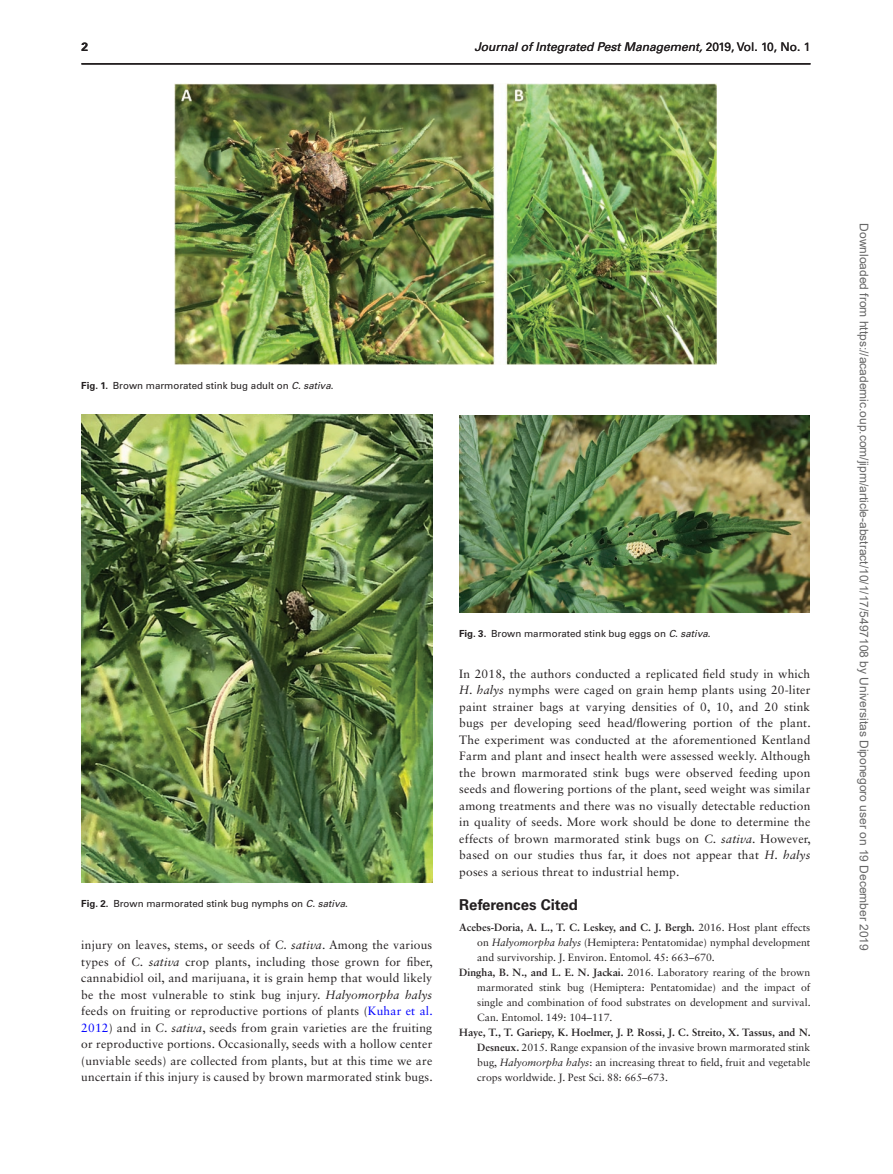
<style>
.page{position:relative;width:893px;height:1174px;background:#fff}
.page>*{position:absolute;margin:0;border:0;box-sizing:border-box;transform-origin:0 0}
.t1{font:700 15px "Univers LT Std";color:#231f20}
.t2{font:12px/16.5px "Sabon LT Std";letter-spacing:.015em;color:#231f20;text-align:justify}
.t3{font:12px "Arial";color:#666}
.t4{font:italic 12px "Univers LT Std";color:#231f20}
.t5{font:700 12px "Univers LT Std";color:#231f20}
.t6{font:10.5px/15px "Sabon LT Std";color:#231f20;text-align:justify}
.t7{font:700 10.5px "Sabon LT Std";color:#231f20}
.t8{font:9.75px "Univers LT Std";color:#231f20}
.s1{font-style:normal}
.s2{font-weight:700}
.s3{font-style:italic}
.s4{color:#00f}
.s5{font-weight:400}
</style>
<div class="page">
<img style="left:81px;top:414px;width:351px;height:468px">
<img style="left:459px;top:415px;width:351px;height:197px">
<img style="left:175px;top:83px;width:542px;height:281px">
<hr style="left:81px;top:63px;width:729px;height:2px;background:#231f20">
<p class="t5" style="left:81px;top:40px;width:8px">2</p>
<p class="t4" style="left:474px;top:40px;width:338px">Journal of Integrated Pest Management, <span class="s1">2019, Vol. 10, No. 1</span></p>
<p class="t8" style="left:81px;top:380px;width:254px"><span class="s2">Fig. 1.</span> Brown marmorated stink bug adult on <span class="s3">C. sativa</span>.</p>
<p class="t8" style="left:81px;top:898px;width:268px"><span class="s2">Fig. 2.</span> Brown marmorated stink bug nymphs on <span class="s3">C. sativa</span>.</p>
<p class="t2" style="left:81px;top:936px;width:353px">injury on leaves, stems, or seeds of <span class="s3">C. sativa</span>. Among the various types of <span class="s3">C. sativa</span> crop plants, including those grown for fiber, cannabidiol oil, and marijuana, it is grain hemp that would likely be the most vulnerable to stink bug injury. <span class="s3">Halyomorpha halys </span>feeds on fruiting or reproductive portions of plants (<span class="s4">Kuhar et al.<br>2012</span>) and in <span class="s3">C. sativa</span>, seeds from grain varieties are the fruiting or reproductive portions. Occasionally, seeds with a hollow center (unviable seeds) are collected from plants, but at this time we are uncertain if this injury is caused by brown marmorated stink bugs.</p>
<p class="t8" style="left:459px;top:628px;width:253px"><span class="s2">Fig. 3.</span> Brown marmorated stink bug eggs on <span class="s3">C. sativa</span>.</p>
<p class="t2" style="left:459px;top:665px;width:353px">In 2018, the authors conducted a replicated field study in which <span class="s3">H. halys</span> nymphs were caged on grain hemp plants using 20-liter paint strainer bags at varying densities of 0, 10, and 20 stink bugs per developing seed head/flowering portion of the plant.<br>The experiment was conducted at the aforementioned Kentland Farm and plant and insect health were assessed weekly. Although the brown marmorated stink bugs were observed feeding upon seeds and flowering portions of the plant, seed weight was similar among treatments and there was no visually detectable reduction in quality of seeds. More work should be done to determine the effects of brown marmorated stink bugs on <span class="s3">C. sativa</span>. However, based on our studies thus far, it does not appear that <span class="s3">H. halys </span>poses a serious threat to industrial hemp.</p>
<p class="t1" style="left:459px;top:896px;width:120px">References Cited</p>
<p class="t7" style="left:459px;top:921px;width:352px">Acebes-Doria, A. L., T. C. Leskey, and C. J. Bergh. <span class="s5">2016. Host plant effects</span></p>
<p class="t6" style="left:477px;top:935px;width:334px">on <span class="s3">Halyomorpha halys</span> (Hemiptera: Pentatomidae) nymphal development</p>
<p class="t6" style="left:477px;top:950px;width:239px">and survivorship. J. Environ. Entomol. 45: 663–670.</p>
<p class="t6" style="left:459px;top:965px;width:352px"><span class="s2">Dingha, B. N., and L. E. N. Jackai.</span> 2016. Laboratory rearing of the brown</p>
<p class="t6" style="left:477px;top:980px;width:334px">marmorated stink bug (Hemiptera: Pentatomidae) and the impact of</p>
<p class="t6" style="left:477px;top:995px;width:335px">single and combination of food substrates on development and survival.</p>
<p class="t6" style="left:477px;top:1010px;width:137px">Can. Entomol. 149: 104–117.</p>
<p class="t6" style="left:477px;top:1025px;width:335px;text-indent:-18px"><span class="s2">Haye, T., T. Gariepy, K. Hoelmer, J. P. Rossi, J. C. Streito, X. Tassus, and N.<br>Desneux.</span> 2015. Range expansion of the invasive brown marmorated stink bug, <span class="s3">Halyomorpha halys</span>: an increasing threat to field, fruit and vegetable crops worldwide. J. Pest Sci. 88: 665–673.</p>
<p class="t3" style="left:868px;top:223px;width:729px;rotate:90deg">Downloaded from https://academic.oup.com/jipm/article-abstract/10/1/17/5497108 by Universitas Diponegoro user on 19 December 2019</p>
</div>
